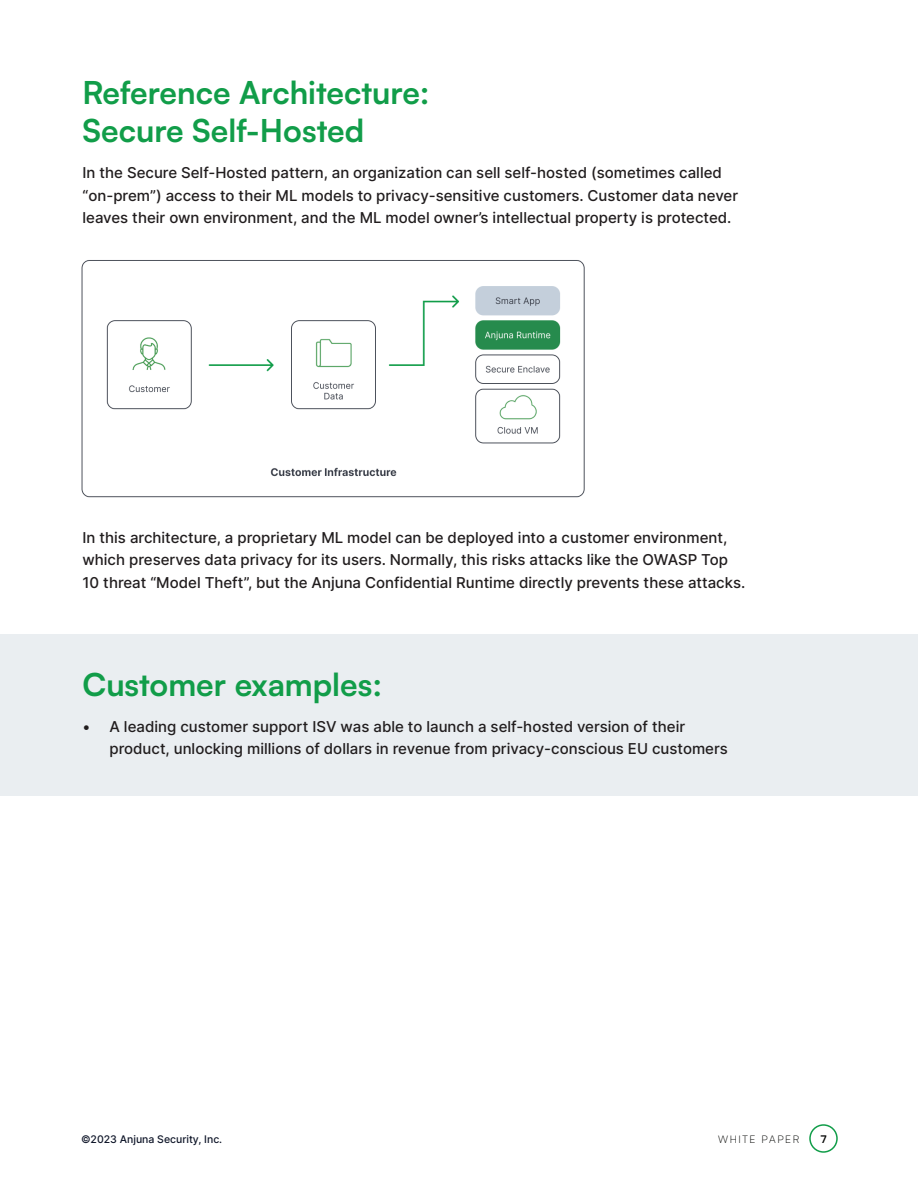
<style>
.page{position:relative;width:918px;height:1188px;background:#fff}
.page>*{position:absolute;margin:0;border:0;box-sizing:border-box;transform-origin:0 0}
.t1{font:700 31.5px/37.8px "Satoshi";color:#119d49}
.t2{font:500 15px/22.5px "Inter";color:#211d1e}
.t3{font:500 10.5px "Inter";color:#0e1528}
.t4{font:300 10.5px "Satoshi";letter-spacing:.15em;color:#040503}
.t5{font:700 10.5px "Satoshi";color:#040503}
</style>
<div class="page">
<img style="left:81px;top:260px;width:504px;height:238px">
<div style="left:0;top:634px;width:918px;height:162px;background:#eaeef1"></div>
<div style="left:809px;top:1124px;width:29px;height:29px;border:2px solid #119d49;border-radius:50%"></div>
<h1 class="t1" style="left:82px;top:72px;width:349px">Reference Architecture:<br>Secure Self-Hosted</h1>
<p class="t2" style="left:82px;top:161px;width:657px">In the Secure Self-Hosted pattern, an organization can sell self-hosted (sometimes called “on-prem”) access to their ML models to privacy-sensitive customers. Customer data never leaves their own environment, and the ML model owner’s intellectual property is protected.</p>
<p class="t2" style="left:82px;top:526px;width:664px">In this architecture, a proprietary ML model can be deployed into a customer environment, which preserves data privacy for its users. Normally, this risks attacks like the OWASP Top<br>10 threat “Model Theft”, but the Anjuna Confidential Runtime directly prevents these attacks.</p>
<h1 class="t1" style="left:82px;top:664px;width:301px">Customer examples:</h1>
<p class="t2" style="left:110px;top:715px;width:620px;text-indent:-27px">• A leading customer support ISV was able to launch a self-hosted version of their product, unlocking millions of dollars in revenue from privacy-conscious EU customers</p>
<p class="t3" style="left:81px;top:1131px;width:143px">©2023 Anjuna Security, Inc.</p>
<p class="t4" style="left:718px;top:1132px;width:83px">WHITE PAPER</p>
<p class="t5" style="left:821px;top:1131px;width:7px">7</p>
</div>
